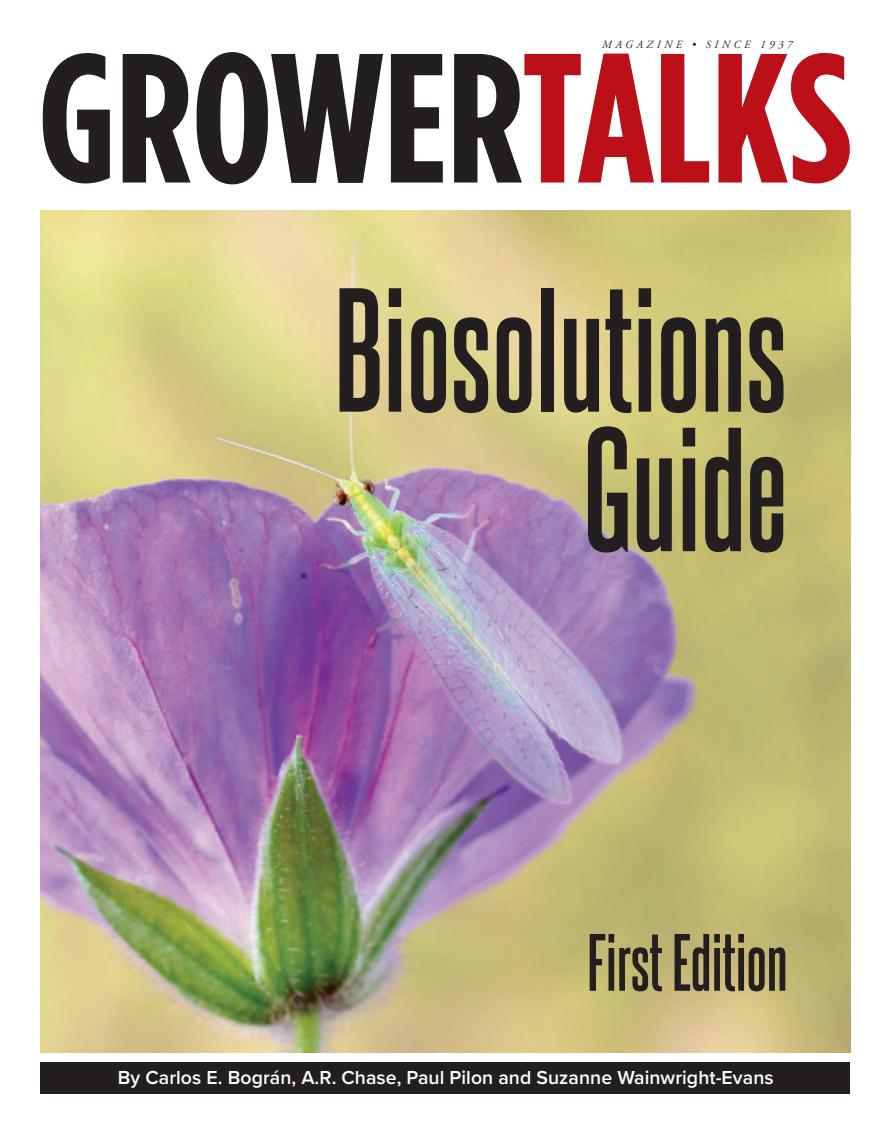
<style>
.page{position:relative;width:891px;height:1134px;background:#fff}
.page>*{position:absolute;margin:0;border:0;box-sizing:border-box;transform-origin:0 0}
.t1{font:700 150px/139.5px "Steelfish Rg";color:#231f20;text-align:right}
.t2{font:700 69px "Steelfish Rg";color:#231f20}
.t3{font:600 19.5px "Proxima Nova";letter-spacing:.005em;color:#fff}
.t4{font:italic 10.95px "Adobe Garamond Pro";letter-spacing:.32em;color:#231f20}
</style>
<div class="page">
<svg style="left:43px;top:53px;width:67px;height:130px"></svg>
<svg style="left:123px;top:54px;width:67px;height:129px"></svg>
<svg style="left:197px;top:52px;width:186px;height:132px"></svg>
<svg style="left:391px;top:54px;width:52px;height:129px"></svg>
<svg style="left:454px;top:54px;width:200px;height:129px"></svg>
<svg style="left:661px;top:54px;width:48px;height:129px"></svg>
<svg style="left:719px;top:53px;width:131px;height:130px"></svg>
<img style="left:40px;top:211px;width:810px;height:842px">
<div style="left:40px;top:1062px;width:810px;height:32px;background:#231f20"></div>
<p class="t4" style="left:602px;top:38px;width:192px">MAGAZINE • SINCE 1937</p>
<h1 class="t1" style="left:334px;top:269px;width:455px">Biosolutions<br>Guide</h1>
<h2 class="t2" style="left:587px;top:913px;width:202px">First Edition</h2>
<p class="t3" style="left:118px;top:1062px;width:657px">By Carlos E. Bográn, A.R. Chase, Paul Pilon and Suzanne Wainwright-Evans</p>
</div>
